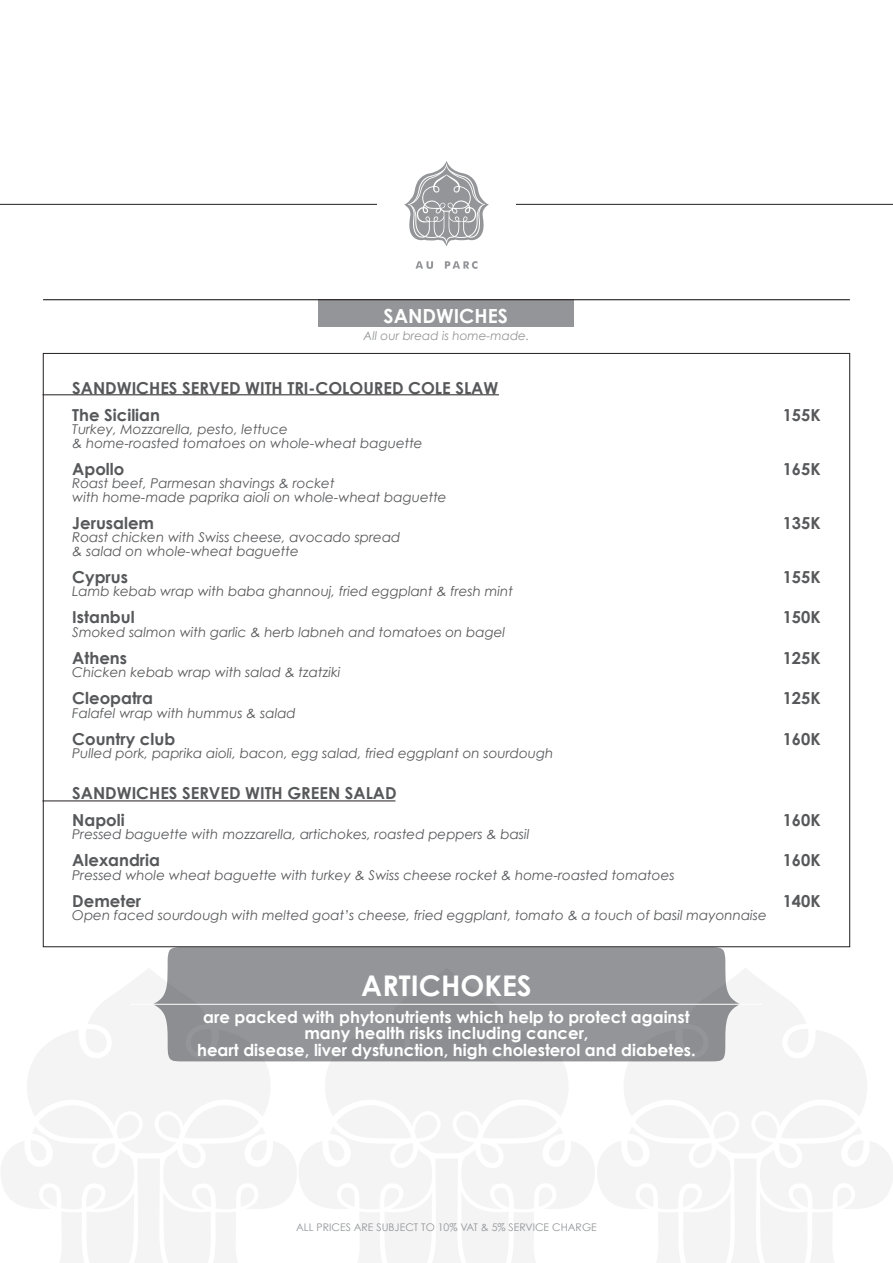
<style>
.page{position:relative;width:893px;height:1263px;background:#fff}
.page>*{position:absolute;margin:0;border:0;box-sizing:border-box;transform-origin:0 0}
.t1{font:700 28.5px "Century Gothic";color:#fff}
.t2{font:700 19.5px "Century Gothic";color:#fff}
.t3{font:700 16.5px/27px "Century Gothic";color:#57585a}
.t4{font:700 16.5px/16.5px "Century Gothic";color:#fff;text-align:center}
.t5{font:italic 13.5px/13.5px "Century Gothic";color:#57585a}
.t6{font:italic 12px "Century Gothic";color:#939598}
.t7{font:10.5px "Century Gothic";color:#939598}
</style>
<div class="page">
<svg style="left:322px;top:1061px;width:250px;height:43px;fill:#f4f4f4"></svg>
<svg style="left:27px;top:968px;width:247px;height:136px;fill:#f4f4f4"></svg>
<svg style="left:620px;top:968px;width:247px;height:136px;fill:#f4f4f4"></svg>
<svg style="left:1px;top:1104px;width:892px;height:159px"></svg>
<div style="left:153px;top:947px;width:587px;height:114px;background:#939598"></div>
<hr style="left:131px;top:1004px;width:631px;height:1px;background:#fff">
<div style="left:319px;top:299px;width:255px;height:27px;background:#939598"></div>
<hr style="left:43px;top:299px;width:807px;height:1px;background:#231f20">
<hr style="left:43px;top:394px;width:456px;height:1px;background:#231f20">
<hr style="left:43px;top:800px;width:352px;height:1px;background:#231f20">
<svg style="left:404px;top:161px;width:85px;height:85px"></svg>
<svg style="left:415px;top:261px;width:18px;height:8px"></svg>
<svg style="left:445px;top:261px;width:32px;height:8px"></svg>
<hr style="left:0;top:204px;width:377px;height:1px;background:#231f20">
<hr style="left:516px;top:204px;width:377px;height:1px;background:#231f20">
<h2 class="t2" style="left:384px;top:304px;width:126px">SANDWICHES</h2>
<p class="t6" style="left:364px;top:328px;width:167px">All our bread is home-made.</p>
<p class="t3" style="left:72px;top:374px;width:428px">SANDWICHES SERVED WITH TRI-COLOURED COLE SLAW<br>The Sicilian</p>
<p class="t3" style="left:783px;top:401px;width:39px">155K</p>
<p class="t5" style="left:72px;top:422px;width:352px">Turkey, Mozzarella, pesto, lettuce<br>&amp; home-roasted tomatoes on whole-wheat baguette</p>
<p class="t3" style="left:72px;top:455px;width:54px">Apollo</p>
<p class="t3" style="left:783px;top:455px;width:39px">165K</p>
<p class="t5" style="left:72px;top:476px;width:376px">Roast beef, Parmesan shavings &amp; rocket<br>with home-made paprika aioli on whole-wheat baguette</p>
<p class="t3" style="left:72px;top:509px;width:83px">Jerusalem</p>
<p class="t3" style="left:783px;top:509px;width:39px">135K</p>
<p class="t5" style="left:72px;top:530px;width:330px">Roast chicken with Swiss cheese, avocado spread &amp; salad on whole-wheat baguette</p>
<p class="t3" style="left:72px;top:563px;width:57px">Cyprus</p>
<p class="t3" style="left:783px;top:563px;width:39px">155K</p>
<p class="t5" style="left:72px;top:584px;width:442px">Lamb kebab wrap with baba ghannouj, fried eggplant &amp; fresh mint</p>
<p class="t3" style="left:72px;top:603px;width:64px">Istanbul</p>
<p class="t3" style="left:783px;top:603px;width:39px">150K</p>
<p class="t5" style="left:72px;top:625px;width:434px">Smoked salmon with garlic &amp; herb labneh and tomatoes on bagel</p>
<p class="t3" style="left:72px;top:644px;width:56px">Athens</p>
<p class="t3" style="left:783px;top:644px;width:39px">125K</p>
<p class="t5" style="left:72px;top:665px;width:270px">Chicken kebab wrap with salad &amp; tzatziki</p>
<p class="t3" style="left:72px;top:684px;width:82px">Cleopatra</p>
<p class="t3" style="left:783px;top:684px;width:39px">125K</p>
<p class="t5" style="left:72px;top:706px;width:225px">Falafel wrap with hummus &amp; salad</p>
<p class="t3" style="left:72px;top:725px;width:104px">Country club</p>
<p class="t3" style="left:783px;top:725px;width:39px">160K</p>
<p class="t5" style="left:72px;top:746px;width:483px">Pulled pork, paprika aioli, bacon, egg salad, fried eggplant on sourdough</p>
<p class="t3" style="left:72px;top:779px;width:326px">SANDWICHES SERVED WITH GREEN SALAD<br>Napoli</p>
<p class="t3" style="left:783px;top:806px;width:39px">160K</p>
<p class="t5" style="left:72px;top:827px;width:459px">Pressed baguette with mozzarella, artichokes, roasted peppers &amp; basil</p>
<p class="t3" style="left:72px;top:846px;width:89px">Alexandria</p>
<p class="t3" style="left:783px;top:846px;width:39px">160K</p>
<p class="t5" style="left:72px;top:868px;width:604px">Pressed whole wheat baguette with turkey &amp; Swiss cheese rocket &amp; home-roasted tomatoes</p>
<p class="t3" style="left:72px;top:887px;width:70px">Demeter</p>
<p class="t3" style="left:783px;top:887px;width:39px">140K</p>
<p class="t5" style="left:72px;top:908px;width:696px">Open faced sourdough with melted goat’s cheese, fried eggplant, tomato &amp; a touch of basil mayonnaise</p>
<h1 class="t1" style="left:361px;top:967px;width:172px">ARTICHOKES</h1>
<p class="t4" style="left:197px;top:1008px;width:500px">are packed with phytonutrients which help to protect against many health risks including cancer,<br>heart disease, liver dysfunction, high cholesterol and diabetes.</p>
<p class="t7" style="left:296px;top:1221px;width:302px">ALL PRICES ARE SUBJECT TO 10% VAT &amp; 5% SERVICE CHARGE</p>
</div>
